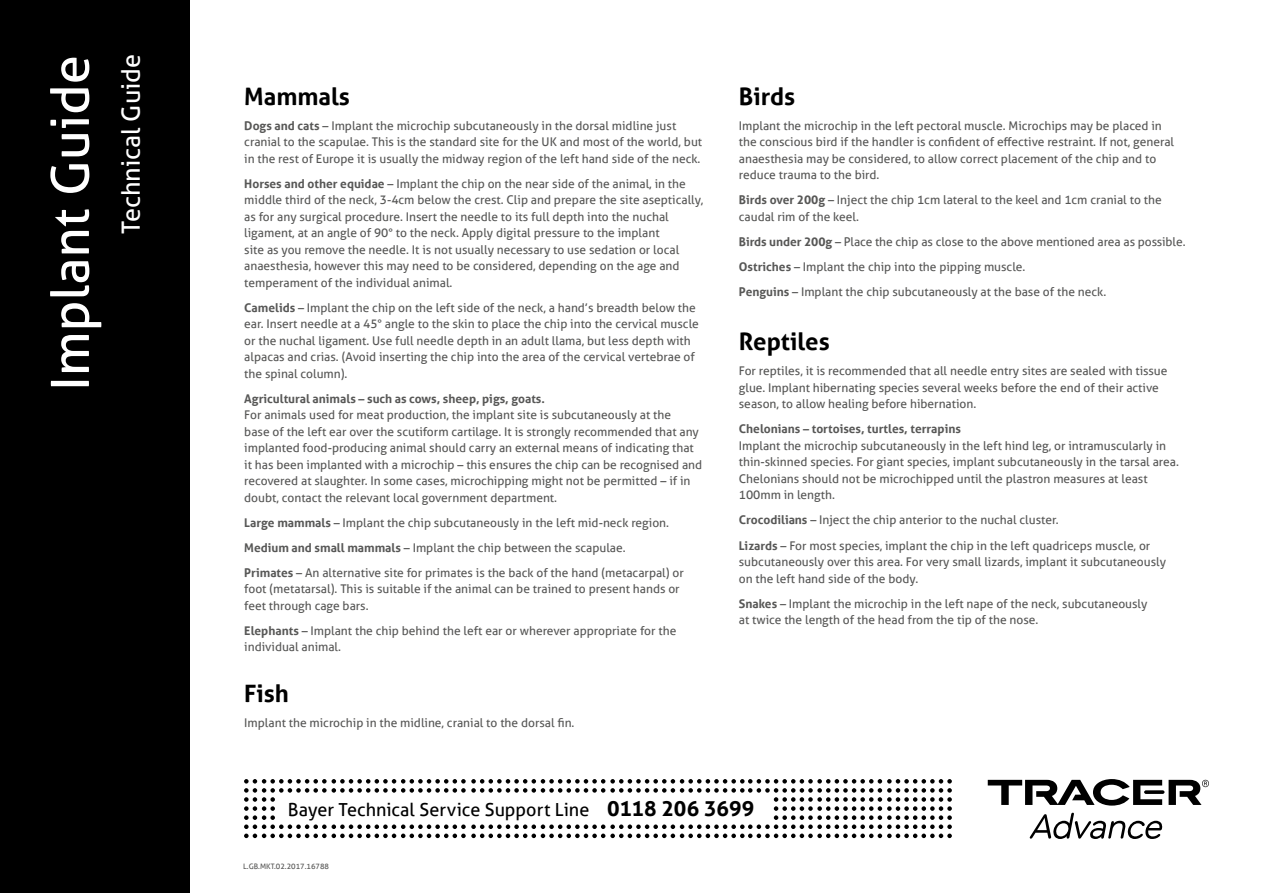
<style>
.page{position:relative;width:1263px;height:893px;background:#fff}
.page>*{position:absolute;margin:0;border:0;box-sizing:border-box;transform-origin:0 0}
.t1{font:52.5px "Aller";color:#fff}
.t2{font:25.2px "Aller";color:#fff}
.t3{font:700 24px "Aller";color:#000}
.t4{font:18px "Aller";color:#000}
.t5{font:12px/16.5px "Aller";color:#575756}
.t6{font:700 12px "Aller";color:#575756}
.t7{font:7.5px "Aller";color:#575756}
.s1{font-weight:700}
.s2{font-weight:700;font-size:21px}
</style>
<div class="page">
<svg style="left:988px;top:779px;width:174px;height:27px"></svg>
<svg style="left:1030px;top:813px;width:132px;height:26px"></svg>
<svg style="left:1168px;top:780px;width:41px;height:25px"></svg>
<svg style="left:244px;top:779px;width:708px;height:59px"></svg>
<div style="left:278px;top:796px;width:492px;height:24px;background:#fff"></div>
<div style="left:0;top:0;width:190px;height:893px;background:#000"></div>
<h1 class="t1" style="left:38px;top:391px;width:337px;rotate:-90deg">Implant Guide</h1>
<h2 class="t2" style="left:116px;top:234px;width:181px;rotate:-90deg">Technical Guide</h2>
<h3 class="t3" style="left:244px;top:81px;width:107px">Mammals</h3>
<p class="t5" style="left:244px;top:117px;width:459px"><span class="s1">Dogs and cats</span> – Implant the microchip subcutaneously in the dorsal midline just cranial to the scapulae. This is the standard site for the UK and most of the world, but in the rest of Europe it is usually the midway region of the left hand side of the neck.</p>
<p class="t5" style="left:244px;top:175px;width:461px"><span class="s1">Horses and other equidae</span> – Implant the chip on the near side of the animal, in the middle third of the neck, 3-4cm below the crest. Clip and prepare the site aseptically, as for any surgical procedure. Insert the needle to its full depth into the nuchal ligament, at an angle of 90° to the neck. Apply digital pressure to the implant<br>site as you remove the needle. It is not usually necessary to use sedation or local anaesthesia, however this may need to be considered, depending on the age and temperament of the individual animal.</p>
<p class="t5" style="left:244px;top:299px;width:456px"><span class="s1">Camelids</span> – Implant the chip on the left side of the neck, a hand’s breadth below the ear. Insert needle at a 45° angle to the skin to place the chip into the cervical muscle or the nuchal ligament. Use full needle depth in an adult llama, but less depth with alpacas and crias. (Avoid inserting the chip into the area of the cervical vertebrae of the spinal column).</p>
<p class="t6" style="left:244px;top:391px;width:302px">Agricultural animals – such as cows, sheep, pigs, goats.</p>
<p class="t5" style="left:244px;top:407px;width:459px">For animals used for meat production, the implant site is subcutaneously at the<br>base of the left ear over the scutiform cartilage. It is strongly recommended that any implanted food-producing animal should carry an external means of indicating that it has been implanted with a microchip – this ensures the chip can be recognised and recovered at slaughter. In some cases, microchipping might not be permitted – if in doubt, contact the relevant local government department.</p>
<p class="t5" style="left:244px;top:510px;width:441px;line-height:25px"><span class="s1">Large mammals</span> – Implant the chip subcutaneously in the left mid-neck region.<br><span class="s1">Medium and small mammals</span> – Implant the chip between the scapulae.<br><span class="s1">Primates</span> – An alternative site for primates is the back of the hand (metacarpal) or</p>
<p class="t5" style="left:244px;top:581px;width:437px">foot (metatarsal). This is suitable if the animal can be trained to present hands or feet through cage bars.</p>
<p class="t5" style="left:244px;top:622px;width:434px"><span class="s1">Elephants</span> – Implant the chip behind the left ear or wherever appropriate for the individual animal.</p>
<h3 class="t3" style="left:244px;top:678px;width:46px">Fish</h3>
<p class="t5" style="left:244px;top:714px;width:332px">Implant the microchip in the midline, cranial to the dorsal fin.</p>
<h3 class="t3" style="left:739px;top:81px;width:58px">Birds</h3>
<p class="t5" style="left:739px;top:117px;width:437px">Implant the microchip in the left pectoral muscle. Microchips may be placed in the conscious bird if the handler is confident of effective restraint. If not, general anaesthesia may be considered, to allow correct placement of the chip and to reduce trauma to the bird.</p>
<p class="t5" style="left:739px;top:192px;width:424px"><span class="s1">Birds over 200g</span> – Inject the chip 1cm lateral to the keel and 1cm cranial to the caudal rim of the keel.</p>
<p class="t5" style="left:739px;top:229px;width:448px;line-height:25px"><span class="s1">Birds under 200g</span> – Place the chip as close to the above mentioned area as possible.<br><span class="s1">Ostriches</span> – Implant the chip into the pipping muscle.<br><span class="s1">Penguins</span> – Implant the chip subcutaneously at the base of the neck.</p>
<h3 class="t3" style="left:739px;top:327px;width:92px">Reptiles</h3>
<p class="t5" style="left:739px;top:363px;width:430px">For reptiles, it is recommended that all needle entry sites are sealed with tissue glue. Implant hibernating species several weeks before the end of their active season, to allow healing before hibernation.</p>
<p class="t6" style="left:739px;top:422px;width:224px">Chelonians – tortoises, turtles, terrapins</p>
<p class="t5" style="left:739px;top:437px;width:442px">Implant the microchip subcutaneously in the left hind leg, or intramuscularly in thin-skinned species. For giant species, implant subcutaneously in the tarsal area.<br>Chelonians should not be microchipped until the plastron measures at least 100mm in length.</p>
<p class="t5" style="left:739px;top:508px;width:413px;line-height:25px"><span class="s1">Crocodilians</span> – Inject the chip anterior to the nuchal cluster.<br><span class="s1">Lizards</span> – For most species, implant the chip in the left quadriceps muscle, or</p>
<p class="t5" style="left:739px;top:553px;width:429px">subcutaneously over this area. For very small lizards, implant it subcutaneously on the left hand side of the body.</p>
<p class="t5" style="left:739px;top:595px;width:410px"><span class="s1">Snakes</span> – Implant the microchip in the left nape of the neck, subcutaneously at twice the length of the head from the tip of the nose.</p>
<h3 class="t4" style="left:288px;top:798px;width:468px">Bayer Technical Service Support Line <span class="s2">0118 206 3699</span></h3>
<p class="t7" style="left:243px;top:861px;width:87px">L.GB.MKT.02.2017.16788</p>
</div>
